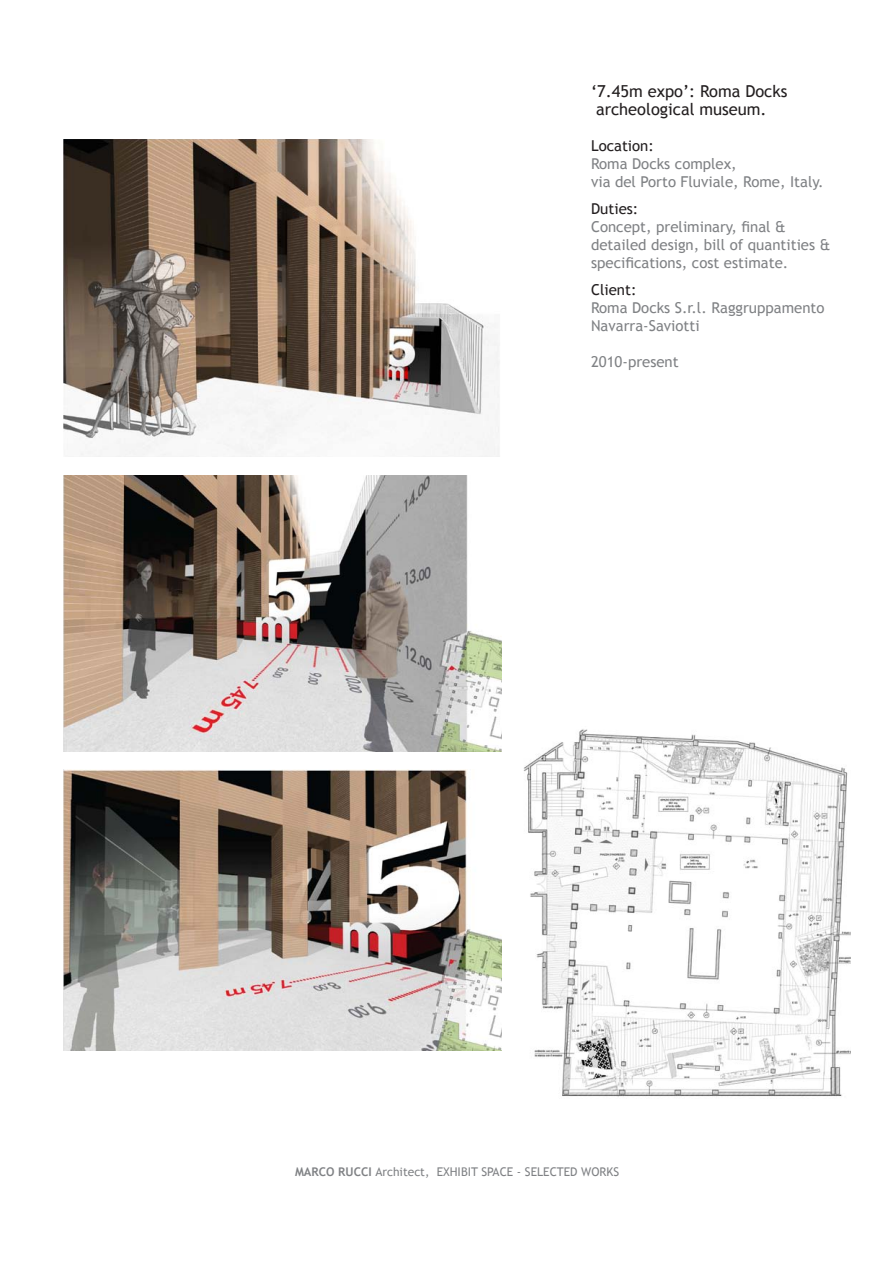
<style>
.page{position:relative;width:893px;height:1263px;background:#fff}
.page>*{position:absolute;margin:0;border:0;box-sizing:border-box;transform-origin:0 0}
.t1{font:16.5px "Trebuchet MS";color:#231f20}
.t2{font:15px/18px "Trebuchet MS";color:#808285}
.t3{font:15px "Trebuchet MS";color:#231f20}
.t4{font:12px "Trebuchet MS";color:#808285}
.s1{font-weight:700}
</style>
<div class="page">
<img style="left:523px;top:729px;width:327px;height:368px">
<img style="left:64px;top:140px;width:436px;height:317px">
<img style="left:64px;top:476px;width:438px;height:275px">
<img style="left:64px;top:770px;width:437px;height:281px">
<p class="t1" style="left:591px;top:82px;width:198px">‘7.45m expo’: Roma Docks</p>
<p class="t1" style="left:596px;top:100px;width:172px">archeological museum.</p>
<p class="t3" style="left:591px;top:137px;width:64px">Location:</p>
<p class="t2" style="left:591px;top:155px;width:147px">Roma Docks complex,</p>
<p class="t2" style="left:591px;top:173px;width:234px">via del Porto Fluviale, Rome, Italy.</p>
<p class="t3" style="left:591px;top:200px;width:49px">Duties:</p>
<p class="t2" style="left:591px;top:218px;width:241px">Concept, preliminary, final &amp; detailed design, bill of quantities &amp; specifications, cost estimate.</p>
<p class="t3" style="left:591px;top:281px;width:47px">Client:</p>
<p class="t2" style="left:591px;top:299px;width:235px">Roma Docks S.r.l. Raggruppamento<br>Navarra-Saviotti</p>
<p class="t2" style="left:591px;top:353px;width:89px">2010-present</p>
<p class="t4" style="left:295px;top:1164px;width:326px"><span class="s1">MARCO RUCCI</span> Architect, EXHIBIT SPACE - SELECTED WORKS</p>
</div>
